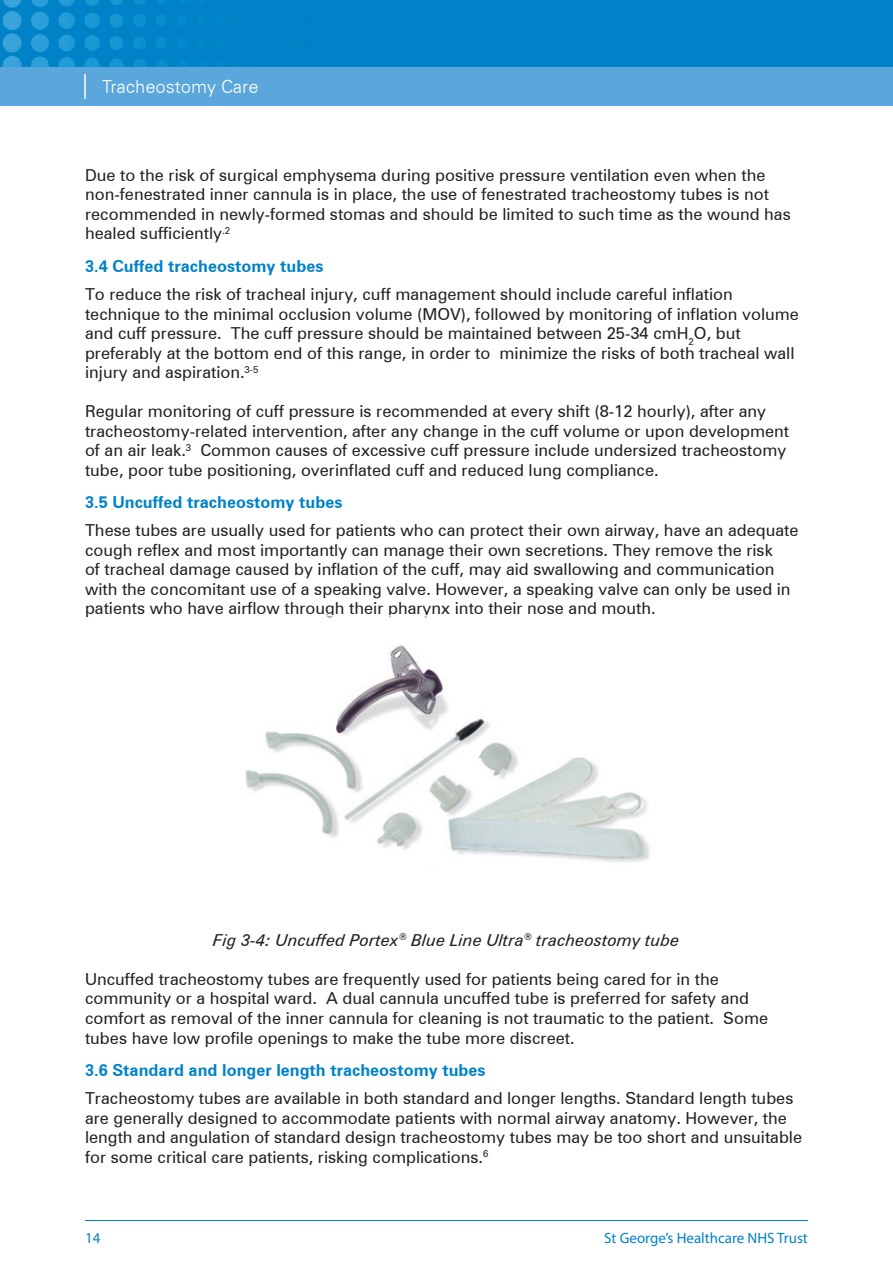
<style>
.page{position:relative;width:893px;height:1263px;background:#fff}
.page>*{position:absolute;margin:0;border:0;box-sizing:border-box;transform-origin:0 0}
.t1{font:300 18px "Zurich BT";color:#fff}
.Body_Text{font:16.5px/19.5px "Zurich BT";color:#231f20}
.Subhead{font:700 16.5px "Zurich BT";color:#0082c8}
.Body_Text-2{font:italic 16.5px "Zurich BT";color:#231f20}
.t2{font:15px "Myriad Pro";color:#0082c8}
</style>
<div class="page">
<hr style="left:85px;top:1220px;width:723px;height:1px;background:#0082c8">
<div style="left:0;top:67px;width:893px;height:39px;background:#5ba6da"></div>
<div style="left:0;top:0;width:893px;height:67px;background:#0082c8"></div>
<img style="left:2px;top:0;width:165px;height:67px">
<hr style="left:84px;top:74px;width:2px;height:24px;background:#fff">
<img style="left:245px;top:645px;width:405px;height:226px">
<p class="t1" style="left:102px;top:76px;width:158px">Tracheostomy Care</p>
<p class="Body_Text" style="left:85px;top:165px;width:707px">Due to the risk of surgical emphysema during positive pressure ventilation even when the non-fenestrated inner cannula is in place, the use of fenestrated tracheostomy tubes is not recommended in newly-formed stomas and should be limited to such time as the wound has healed sufficiently<sup>.2</sup></p>
<p class="Subhead" style="left:85px;top:256px;width:240px">3.4 Cuffed tracheostomy tubes</p>
<p class="Body_Text" style="left:85px;top:284px;width:715px">To reduce the risk of tracheal injury, cuff management should include careful inflation technique to the minimal occlusion volume (MOV), followed by monitoring of inflation volume and cuff pressure. The cuff pressure should be maintained between 25-34 cmH<sub>2</sub>O, but preferably at the bottom end of this range, in order to minimize the risks of both tracheal wall injury and aspiration.<sup>3-5</sup></p>
<p class="Body_Text" style="left:85px;top:401px;width:706px">Regular monitoring of cuff pressure is recommended at every shift (8-12 hourly), after any tracheostomy-related intervention, after any change in the cuff volume or upon development of an air leak.<sup>3</sup> Common causes of excessive cuff pressure include undersized tracheostomy tube, poor tube positioning, overinflated cuff and reduced lung compliance.</p>
<p class="Subhead" style="left:85px;top:492px;width:259px">3.5 Uncuffed tracheostomy tubes</p>
<p class="Body_Text" style="left:85px;top:521px;width:715px">These tubes are usually used for patients who can protect their own airway, have an adequate cough reflex and most importantly can manage their own secretions. They remove the risk<br>of tracheal damage caused by inflation of the cuff, may aid swallowing and communication with the concomitant use of a speaking valve. However, a speaking valve can only be used in patients who have airflow through their pharynx into their nose and mouth.</p>
<p class="Body_Text-2" style="left:213px;top:930px;width:468px">Fig 3-4: Uncuffed Portex<sup>®</sup> Blue Line Ultra<sup>®</sup> tracheostomy tube</p>
<p class="Body_Text" style="left:85px;top:969px;width:685px">Uncuffed tracheostomy tubes are frequently used for patients being cared for in the community or a hospital ward. A dual cannula uncuffed tube is preferred for safety and comfort as removal of the inner cannula for cleaning is not traumatic to the patient. Some tubes have low profile openings to make the tube more discreet.</p>
<p class="Subhead" style="left:85px;top:1060px;width:402px">3.6 Standard and longer length tracheostomy tubes</p>
<p class="Body_Text" style="left:85px;top:1088px;width:719px">Tracheostomy tubes are available in both standard and longer lengths. Standard length tubes are generally designed to accommodate patients with normal airway anatomy. However, the length and angulation of standard design tracheostomy tubes may be too short and unsuitable for some critical care patients, risking complications.<sup>6</sup></p>
<p class="t2" style="left:85px;top:1228px;width:17px">14</p>
<p class="t2" style="left:604px;top:1228px;width:205px">St George’s Healthcare NHS Trust</p>
</div>
